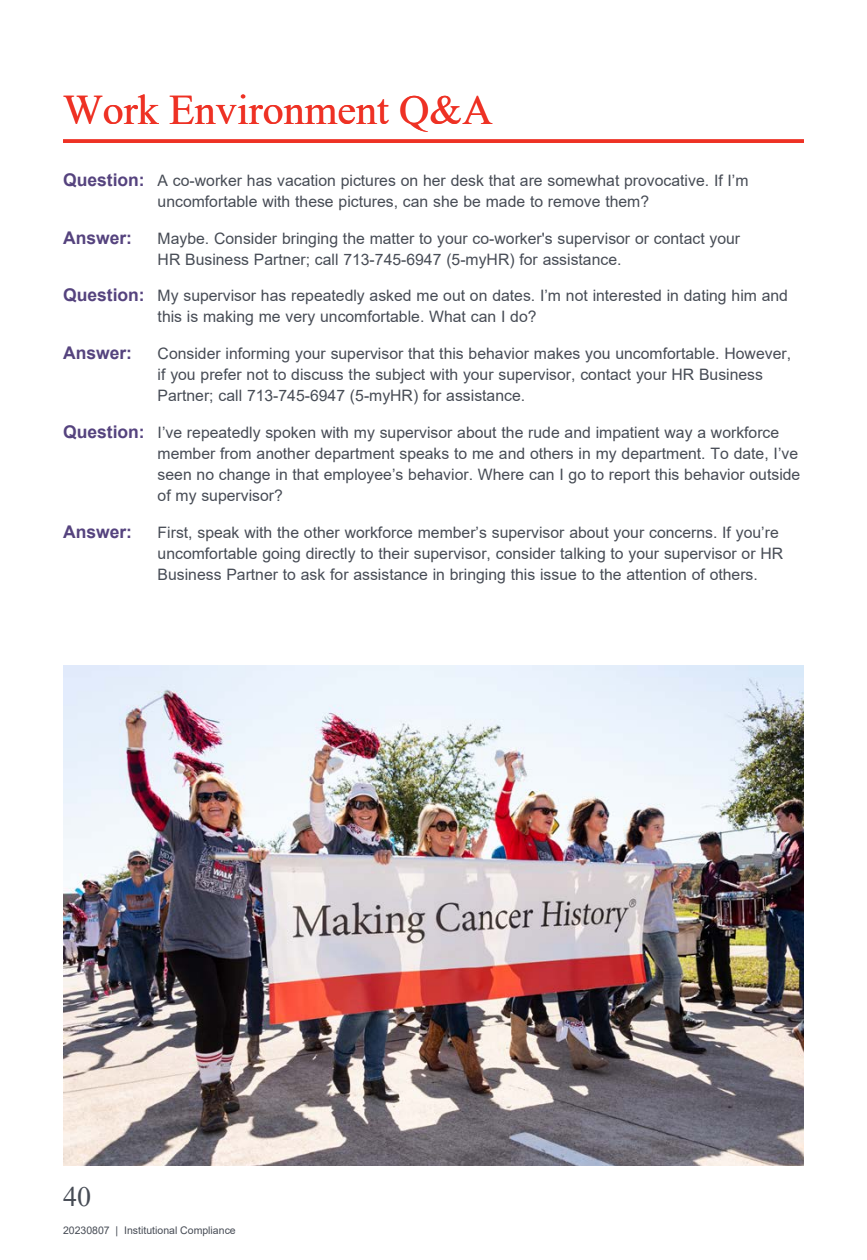
<style>
.page{position:relative;width:867px;height:1260px;background:#fff}
.page>*{position:absolute;margin:0;border:0;box-sizing:border-box;transform-origin:0 0}
.t1{font:42px "Times New Roman";color:#ee3124}
.t2{font:28px "Times New Roman";color:#474c55}
.t3{font:700 17.5px "Arial";color:#55437e}
.t4{font:15.75px/21px "Arial";color:#474c55}
.t5{font:10.5px "Arial";color:#474c55}
.s1{font-weight:700;font-size:17.5px;color:#55437e}
</style>
<div class="page">
<img style="left:63px;top:665px;width:740px;height:501px">
<svg style="left:63px;top:139px;width:740px;height:4px;background:#ee382c"></svg>
<h1 class="t1" style="left:63px;top:80px;width:431px">Work Environment Q&amp;A</h1>
<p class="t4" style="left:63px;top:170px;width:686px;text-align:center"><span class="s1">Question:</span> A co-worker has vacation pictures on her desk that are somewhat provocative. If I’m uncomfortable with these pictures, can she be made to remove them?</p>
<p class="t3" style="left:63px;top:225px;width:71px">Answer:</p>
<p class="t4" style="left:158px;top:228px;width:584px">Maybe. Consider bringing the matter to your co-worker's supervisor or contact your<br>HR Business Partner; call 713-745-6947 (5-myHR) for assistance.</p>
<p class="t4" style="left:158px;top:285px;width:631px;text-indent:-94px"><span class="s1">Question:</span> My supervisor has repeatedly asked me out on dates. I’m not interested in dating him and this is making me very uncomfortable. What can I do?</p>
<p class="t3" style="left:63px;top:341px;width:71px">Answer:</p>
<p class="t4" style="left:158px;top:343px;width:634px">Consider informing your supervisor that this behavior makes you uncomfortable. However, if you prefer not to discuss the subject with your supervisor, contact your HR Business<br>Partner; call 713-745-6947 (5-myHR) for assistance.</p>
<p class="t4" style="left:158px;top:422px;width:644px;text-indent:-94px"><span class="s1">Question:</span> I’ve repeatedly spoken with my supervisor about the rude and impatient way a workforce member from another department speaks to me and others in my department. To date, I’ve seen no change in that employee’s behavior. Where can I go to report this behavior outside of my supervisor?</p>
<p class="t3" style="left:63px;top:519px;width:71px">Answer:</p>
<p class="t4" style="left:158px;top:522px;width:627px">First, speak with the other workforce member’s supervisor about your concerns. If you’re uncomfortable going directly to their supervisor, consider talking to your supervisor or HR<br>Business Partner to ask for assistance in bringing this issue to the attention of others.</p>
<h2 class="t2" style="left:63px;top:1177px;width:29px">40</h2>
<p class="t5" style="left:63px;top:1223px;width:174px">20230807 | Institutional Compliance</p>
</div>
